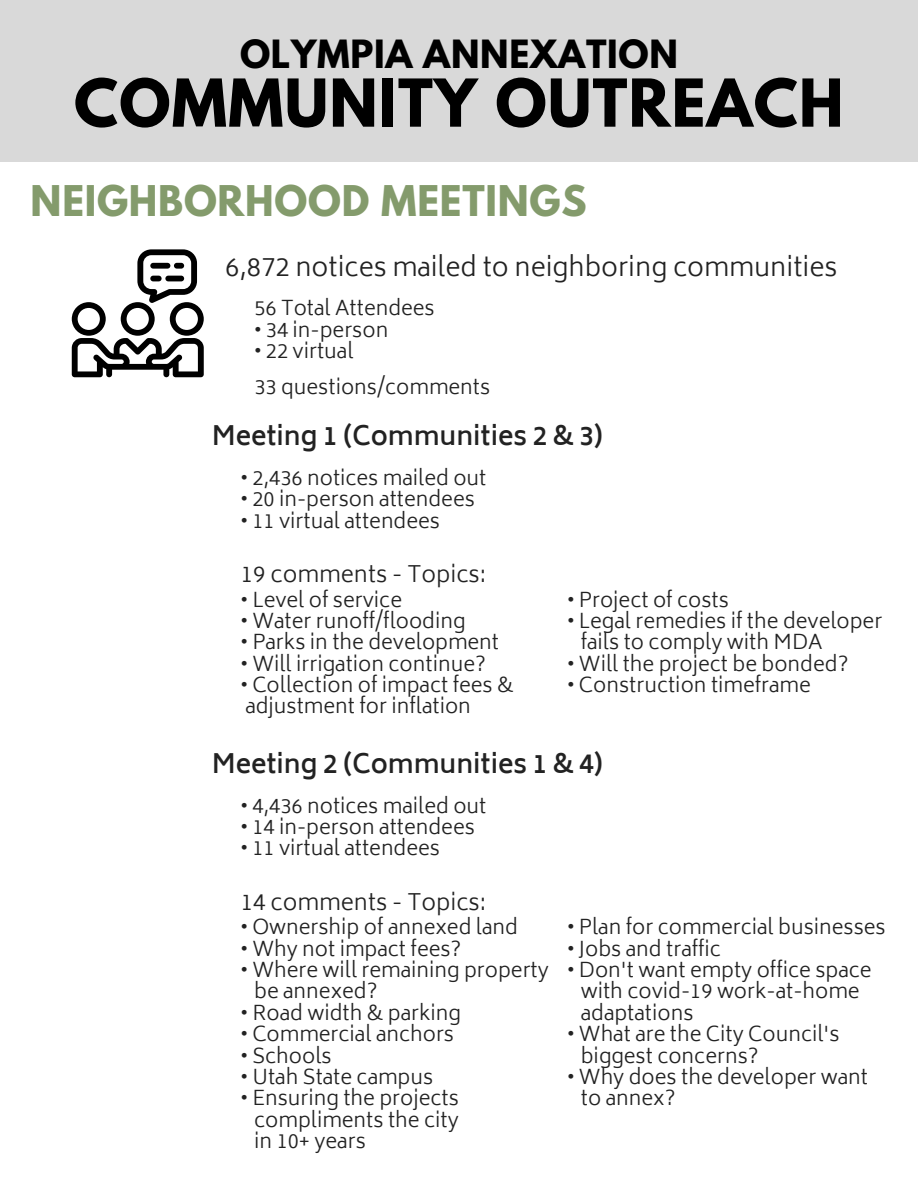
<style>
.page{position:relative;width:918px;height:1188px;background:#fff}
.page>*{position:absolute;margin:0;border:0;box-sizing:border-box;transform-origin:0 0}
.t1{font:700 58.5px "League Spartan";letter-spacing:.02em;color:#000}
.t2{font:700 37.5px "League Spartan";letter-spacing:.02em;color:#849b6c}
.t3{font:700 34.5px "League Spartan";letter-spacing:.02em;color:#000}
.t4{font:600 25.95px "Biryani";color:#222}
.t5{font:300 25.95px "Biryani";color:#222}
.t6{font:300 22.5px "Biryani";color:#222}
.t7{font:300 20.25px "Biryani";color:#222}
</style>
<div class="page">
<div style="left:0;top:0;width:918px;height:162px;background:#d9d9d9"></div>
<svg style="left:72px;top:249px;width:131px;height:128px"></svg>
<div style="left:150px;top:263px;width:20px;height:6px;background:#000;border-radius:3px"></div>
<div style="left:174px;top:263px;width:10px;height:6px;background:#000;border-radius:3px"></div>
<div style="left:150px;top:276px;width:12px;height:5px;background:#000;border-radius:3px"></div>
<div style="left:165px;top:276px;width:19px;height:5px;background:#000;border-radius:3px"></div>
<p class="t3" style="left:240px;top:37px;width:440px">OLYMPIA ANNEXATION</p>
<p class="t1" style="left:74px;top:74px;width:771px">COMMUNITY OUTREACH</p>
<p class="t2" style="left:31px;top:182px;width:557px">NEIGHBORHOOD MEETINGS</p>
<p class="t5" style="left:225px;top:252px;width:614px">6,872 notices mailed to neighboring communities</p>
<p class="t7" style="left:254px;top:296px;width:182px">56 Total Attendees</p>
<p class="t7" style="left:254px;top:318px;width:135px">• 34 in-person</p>
<p class="t7" style="left:254px;top:339px;width:101px">• 22 virtual</p>
<p class="t7" style="left:254px;top:375px;width:237px">33 questions/comments</p>
<p class="t4" style="left:212px;top:421px;width:393px">Meeting 1 (Communities 2 &amp; 3)</p>
<p class="t7" style="left:241px;top:466px;width:247px">• 2,436 notices mailed out</p>
<p class="t7" style="left:241px;top:487px;width:235px">• 20 in-person attendees</p>
<p class="t7" style="left:241px;top:509px;width:201px">• 11 virtual attendees</p>
<p class="t6" style="left:241px;top:561px;width:247px">19 comments - Topics:</p>
<p class="t7" style="left:241px;top:588px;width:163px">• Level of service</p>
<p class="t7" style="left:241px;top:609px;width:226px">• Water runoff/flooding</p>
<p class="t7" style="left:241px;top:630px;width:260px">• Parks in the development</p>
<p class="t7" style="left:241px;top:652px;width:247px">• Will irrigation continue?</p>
<p class="t7" style="left:241px;top:673px;width:274px">• Collection of impact fees &amp;</p>
<p class="t7" style="left:245px;top:695px;width:227px">adjustment for inflation</p>
<p class="t7" style="left:567px;top:588px;width:163px">• Project of costs</p>
<p class="t7" style="left:567px;top:609px;width:316px">• Legal remedies if the developer</p>
<p class="t7" style="left:581px;top:630px;width:243px">fails to comply with MDA</p>
<p class="t7" style="left:567px;top:652px;width:283px">• Will the project be bonded?</p>
<p class="t7" style="left:567px;top:673px;width:245px">• Construction timeframe</p>
<p class="t4" style="left:212px;top:749px;width:393px">Meeting 2 (Communities 1 &amp; 4)</p>
<p class="t7" style="left:241px;top:794px;width:247px">• 4,436 notices mailed out</p>
<p class="t7" style="left:241px;top:815px;width:235px">• 14 in-person attendees</p>
<p class="t7" style="left:241px;top:837px;width:201px">• 11 virtual attendees</p>
<p class="t6" style="left:241px;top:889px;width:247px">14 comments - Topics:</p>
<p class="t7" style="left:241px;top:916px;width:279px">• Ownership of annexed land</p>
<p class="t7" style="left:241px;top:937px;width:222px">• Why not impact fees?</p>
<p class="t7" style="left:241px;top:958px;width:310px">• Where will remaining property</p>
<p class="t7" style="left:254px;top:980px;width:125px">be annexed?</p>
<p class="t7" style="left:241px;top:1001px;width:222px">• Road width &amp; parking</p>
<p class="t7" style="left:241px;top:1022px;width:215px">• Commercial anchors</p>
<p class="t7" style="left:241px;top:1044px;width:92px">• Schools</p>
<p class="t7" style="left:241px;top:1065px;width:194px">• Utah State campus</p>
<p class="t7" style="left:241px;top:1087px;width:220px">• Ensuring the projects</p>
<p class="t7" style="left:254px;top:1108px;width:206px">compliments the city</p>
<p class="t7" style="left:254px;top:1129px;width:113px">in 10+ years</p>
<p class="t7" style="left:567px;top:916px;width:320px">• Plan for commercial businesses</p>
<p class="t7" style="left:567px;top:937px;width:155px">• Jobs and traffic</p>
<p class="t7" style="left:567px;top:958px;width:306px">• Don't want empty office space</p>
<p class="t7" style="left:581px;top:980px;width:280px">with covid-19 work-at-home</p>
<p class="t7" style="left:581px;top:1001px;width:114px">adaptations</p>
<p class="t7" style="left:567px;top:1022px;width:274px">• What are the City Council's</p>
<p class="t7" style="left:581px;top:1044px;width:179px">biggest concerns?</p>
<p class="t7" style="left:567px;top:1065px;width:302px">• Why does the developer want</p>
<p class="t7" style="left:581px;top:1087px;width:96px">to annex?</p>
</div>
